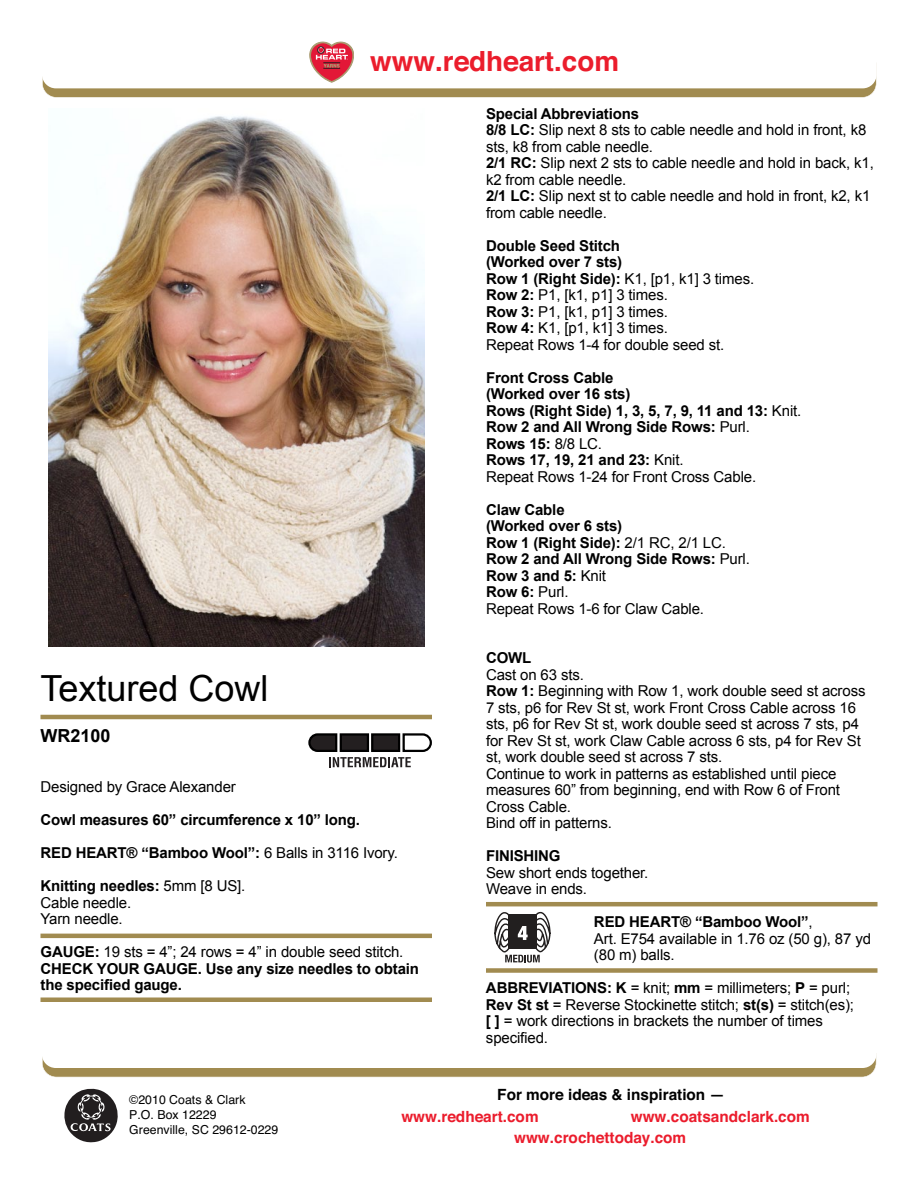
<style>
.page{position:relative;width:918px;height:1188px;background:#fff}
.page>*{position:absolute;margin:0;border:0;box-sizing:border-box;transform-origin:0 0}
.t1{font:36px "Arial";color:#000}
.t2{font:700 27.75px "Helvetica";color:#eb1d2c}
.t3{font:700 18px "Arial";color:#000}
.t4{font:700 15.45px/20.9px "Helvetica";color:#eb1c2c}
.t5{font:700 15.45px "Helvetica";color:#000}
.t6{font:15px/16.5px "Arial";letter-spacing:-.01em;color:#000}
.t7{font:700 15px/16.5px "Arial";letter-spacing:-.01em;color:#000}
.t8{font:12.3px/14.9px "Helvetica";color:#000}
.s1{font-weight:400}
.s2{font-weight:700}
</style>
<div class="page">
<svg style="left:42px;top:42px;width:834px;height:56px"></svg>
<svg style="left:42px;top:1057px;width:834px;height:20px"></svg>
<svg style="left:64px;top:1089px;width:54px;height:53px"></svg>
<img style="left:48px;top:116px;width:376px;height:530px">
<hr style="left:40px;top:715px;width:392px;height:4px;background:#a18b50">
<svg style="left:308px;top:733px;width:124px;height:34px"></svg>
<hr style="left:40px;top:998px;width:392px;height:4px;background:#a18b50">
<hr style="left:40px;top:934px;width:392px;height:4px;background:#a18b50">
<hr style="left:486px;top:902px;width:392px;height:4px;background:#a18b50">
<div style="left:486px;top:968px;width:392px;height:5px;background:#a18b50"></div>
<svg style="left:494px;top:911px;width:57px;height:52px"></svg>
<h2 class="t2" style="left:370px;top:36px;width:250px">www.redheart.com</h2>
<h1 class="t1" style="left:40px;top:668px;width:230px">Textured Cowl</h1>
<p class="t3" style="left:40px;top:726px;width:72px">WR2100</p>
<p class="t6" style="left:40px;top:779px;width:197px">Designed by Grace Alexander</p>
<p class="t7" style="left:40px;top:812px;width:321px">Cowl measures 60” circumference x 10” long.</p>
<p class="t7" style="left:40px;top:845px;width:359px">RED HEART® “Bamboo Wool”: <span class="s1">6 Balls in 3116 Ivory.</span></p>
<p class="t6" style="left:40px;top:878px;width:206px"><span class="s2">Knitting needles:</span> 5mm [8 US].<br>Cable needle.<br>Yarn needle.</p>
<p class="t7" style="left:40px;top:944px;width:380px">GAUGE: <span class="s1">19 sts = 4”; 24 rows = 4” in double seed stitch.<br></span>CHECK YOUR GAUGE. Use any size needles to obtain the specified gauge.</p>
<p class="t6" style="left:486px;top:105px;width:389px"><span class="s2">Special Abbreviations<br>8/8 LC:</span> Slip next 8 sts to cable needle and hold in front, k8 sts, k8 from cable needle.<br><span class="s2">2/1 RC:</span> Slip next 2 sts to cable needle and hold in back, k1, k2 from cable needle.<br><span class="s2">2/1 LC:</span> Slip next st to cable needle and hold in front, k2, k1 from cable needle.</p>
<p class="t6" style="left:486px;top:237px;width:270px"><span class="s2">Double Seed Stitch<br>(Worked over 7 sts)<br>Row 1 (Right Side):</span> K1, [p1, k1] 3 times.<br><span class="s2">Row 2:</span> P1, [k1, p1] 3 times.<br><span class="s2">Row 3:</span> P1, [k1, p1] 3 times.<br><span class="s2">Row 4:</span> K1, [p1, k1] 3 times.<br>Repeat Rows 1-4 for double seed st.</p>
<p class="t7" style="left:486px;top:369px;width:317px">Front Cross Cable<br>(Worked over 16 sts)<br>Rows (Right Side) 1, 3, 5, 7, 9, 11 and 13: <span class="s1">Knit.<br></span>Row 2 and All Wrong Side Rows: <span class="s1">Purl.<br></span>Rows 15: <span class="s1">8/8 LC.<br></span>Rows 17, 19, 21 and 23: <span class="s1">Knit.<br>Repeat Rows 1-24 for Front Cross Cable.</span></p>
<p class="t7" style="left:486px;top:501px;width:265px">Claw Cable<br>(Worked over 6 sts)<br>Row 1 (Right Side): <span class="s1">2/1 RC, 2/1 LC.<br></span>Row 2 and All Wrong Side Rows: <span class="s1">Purl.<br></span>Row 3 and 5: <span class="s1">Knit<br></span>Row 6: <span class="s1">Purl.<br>Repeat Rows 1-6 for Claw Cable.</span></p>
<p class="t7" style="left:486px;top:650px;width:47px">COWL</p>
<p class="t6" style="left:486px;top:666px;width:381px">Cast on 63 sts.<br><span class="s2">Row 1:</span> Beginning with Row 1, work double seed st across 7 sts, p6 for Rev St st, work Front Cross Cable across 16 sts, p6 for Rev St st, work double seed st across 7 sts, p4 for Rev St st, work Claw Cable across 6 sts, p4 for Rev St st, work double seed st across 7 sts.<br>Continue to work in patterns as established until piece measures 60” from beginning, end with Row 6 of Front Cross Cable.<br>Bind off in patterns.</p>
<p class="t7" style="left:486px;top:848px;width:76px">FINISHING</p>
<p class="t6" style="left:486px;top:864px;width:164px">Sew short ends together.<br>Weave in ends.</p>
<p class="t6" style="left:594px;top:914px;width:279px"><span class="s2">RED HEART® “Bamboo Wool”</span>,<br>Art. E754 available in 1.76 oz (50 g), 87 yd (80 m) balls.</p>
<p class="t6" style="left:486px;top:980px;width:370px"><span class="s2">ABBREVIATIONS: K</span> = knit; <span class="s2">mm</span> = millimeters; <span class="s2">P</span> = purl; <span class="s2">Rev St st</span> = Reverse Stockinette stitch; <span class="s2">st(s)</span> = stitch(es); <span class="s2">[ ]</span> = work directions in brackets the number of times specified.</p>
<p class="t8" style="left:129px;top:1093px;width:151px">©2010 Coats &amp; Clark<br>P.O. Box 12229<br>Greenville, SC 29612-0229</p>
<p class="t5" style="left:497px;top:1082px;width:229px">For more ideas &amp; inspiration —</p>
<p class="t4" style="left:401px;top:1106px;width:139px">www.redheart.com</p>
<p class="t4" style="left:514px;top:1106px;width:297px;text-indent:117px">www.coatsandclark.com www.crochettoday.com</p>
</div>
